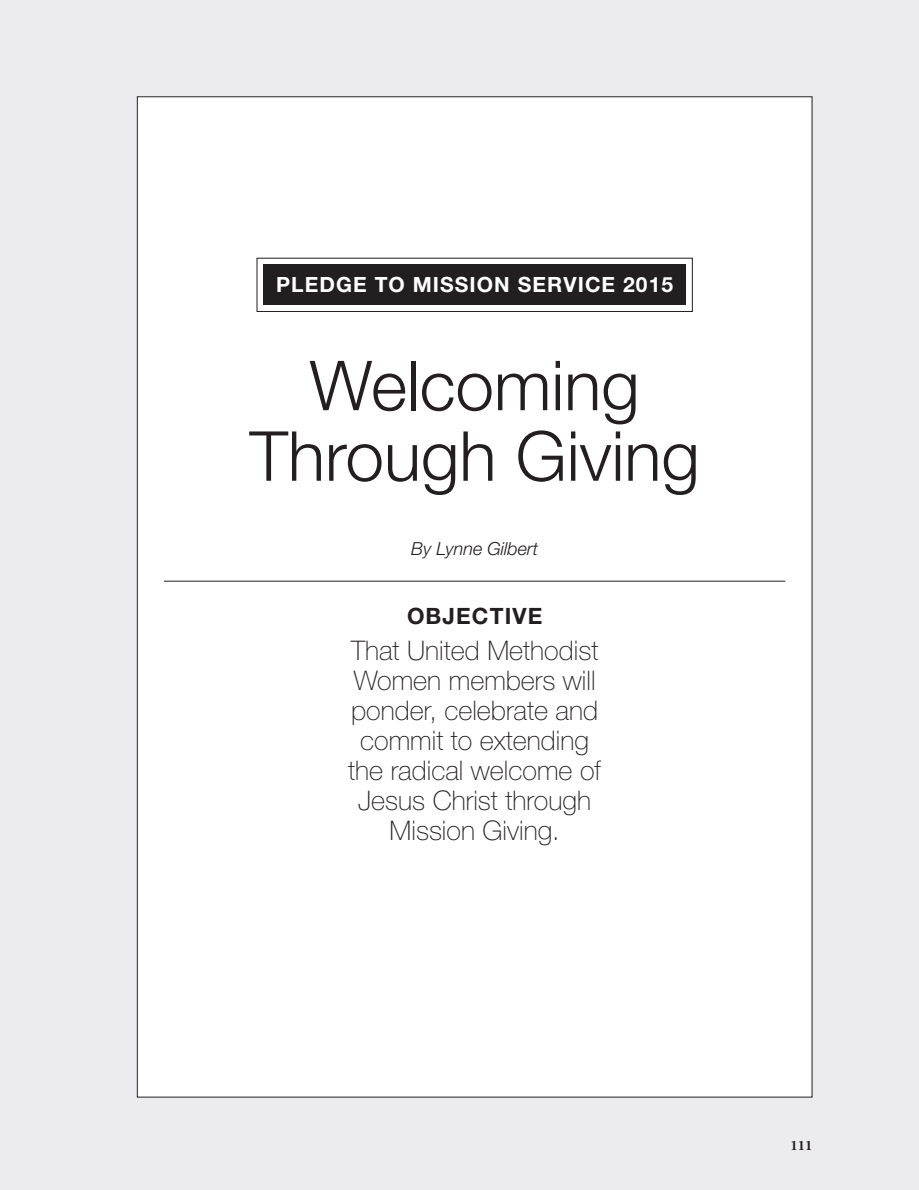
<style>
.page{position:relative;width:919px;height:1190px;background:#fff}
.page>*{position:absolute;margin:0;border:0;box-sizing:border-box;transform-origin:0 0}
.t1{font:300 69px/70.5px "Helvetica Neue LT Std";color:#231f20;text-align:center}
.t2{font:100 27px/30px "Helvetica Neue LT Std";color:#231f20;text-align:center}
.t3{font:700 22.5px "Helvetica Neue LT Std";letter-spacing:.05em;color:#231f20}
.t4{font:700 21px "Helvetica Neue LT Std";letter-spacing:.05em;color:#fff}
.t5{font:italic 300 18px "Helvetica Neue LT Std";color:#231f20}
.t6{font:700 14.25px "Adobe Garamond";color:#231f20}
</style>
<div class="page">
<div style="left:0;top:0;width:918px;height:1189px;background:#ececee"></div>
<div style="left:137px;top:97px;width:674px;height:999px;background:#fff"></div>
<div style="left:256px;top:258px;width:436px;height:54px;border:1px solid #231f20"></div>
<div style="left:263px;top:264px;width:422px;height:41px;background:#231f20"></div>
<hr style="left:164px;top:580px;width:621px;height:1px;background:#231f20">
<p class="t4" style="left:276px;top:272px;width:398px">PLEDGE TO MISSION SERVICE 2015</p>
<p class="t1" style="left:249px;top:349px;width:451px">Welcoming<br>Through Giving</p>
<p class="t5" style="left:411px;top:538px;width:129px">By Lynne Gilbert</p>
<p class="t3" style="left:407px;top:602px;width:137px">OBJECTIVE</p>
<p class="t2" style="left:348px;top:635px;width:254px">That United Methodist<br>Women members will ponder, celebrate and commit to extending the radical welcome of<br>Jesus Christ through<br>Mission Giving.</p>
<p class="t6" style="left:790px;top:1137px;width:23px">111</p>
</div>
